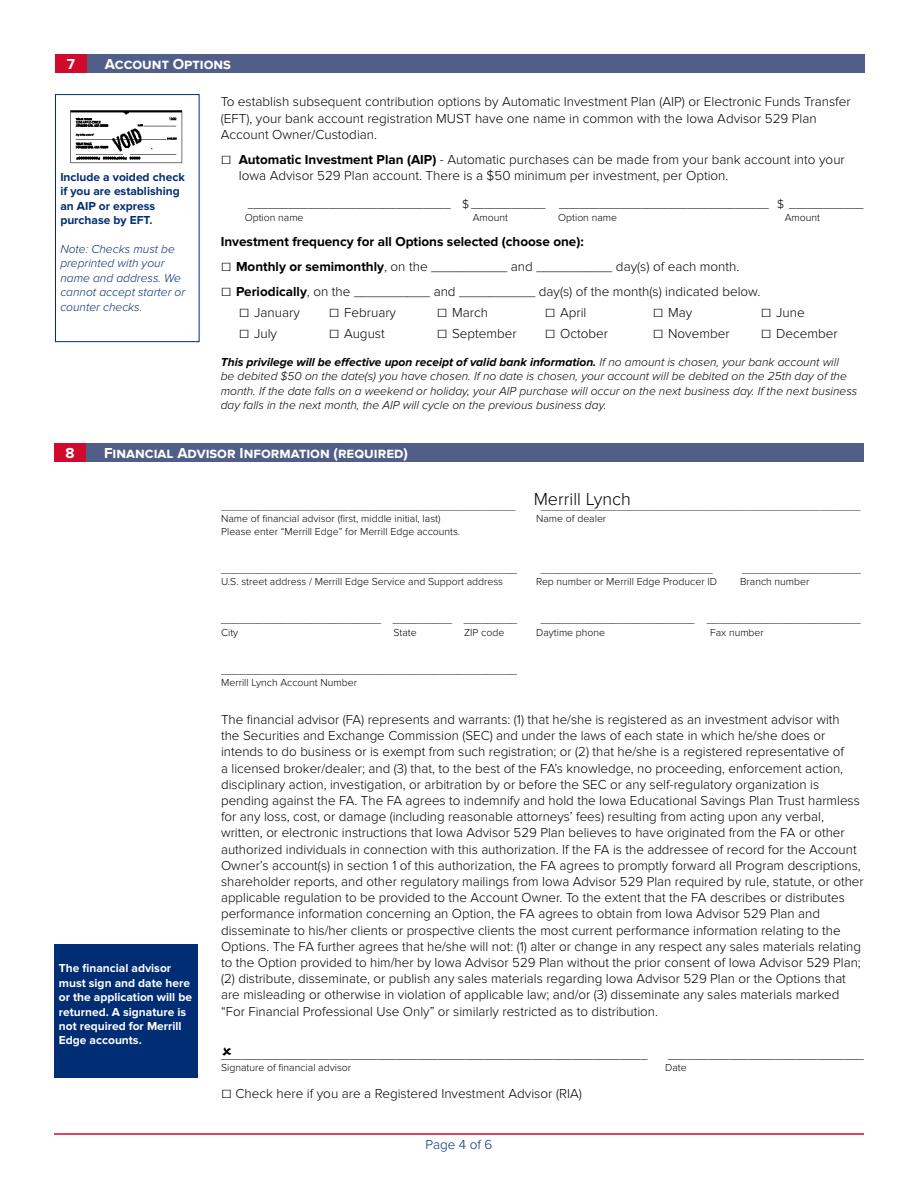
<style>
.page{position:relative;width:918px;height:1188px;background:#fff}
.page>*{position:absolute;margin:0;border:0;box-sizing:border-box;transform-origin:0 0}
.t1{font:300 18px "Proxima Nova";color:#000}
.t2{font:700 15px "Proxima Nova";color:#fff}
.t3{font:300 13.5px/16.2px "Proxima Nova";color:#000}
.t4{font:700 13.5px "Proxima Nova";color:#000}
.t5{font:300 13.5px "Proxima Nova";color:#002d73}
.t6{font:italic 300 12px/14.4px "Proxima Nova";color:#000}
.t7{font:300 12px "Proxima Nova";color:#000}
.t8{font:700 12px/14.4px "Proxima Nova";color:#fff}
.t9{font:italic 300 12px/14.4px "Proxima Nova";color:#002d73}
.t10{font:700 12px/14.4px "Proxima Nova";color:#002d73}
.t11{font:300 10.5px/12.6px "Proxima Nova";color:#000}
.t12{font:300 9px "Proxima Nova";color:#000}
.s1{font-family:"Times New Roman";font-weight:400;font-size:18px}
.s2{font-weight:700}
</style>
<div class="page">
<hr style="left:54px;top:1133px;width:810px;height:2px;background:#d00a2c">
<div style="left:86px;top:443px;width:778px;height:18px;background:#515f88"></div>
<div style="left:54px;top:443px;width:32px;height:18px;background:#d00a2c"></div>
<div style="left:54px;top:944px;width:144px;height:133px;background:#002d73"></div>
<div style="left:87px;top:54px;width:777px;height:18px;background:#515f88"></div>
<div style="left:55px;top:54px;width:32px;height:18px;background:#d00a2c"></div>
<div style="left:55px;top:94px;width:145px;height:248px;border:1px solid #002d73"></div>
<img style="left:70px;top:110px;width:113px;height:54px">
<p class="t2" style="left:67px;top:55px;width:10px">7</p>
<p class="t2" style="left:105px;top:55px;width:128px">Account Options</p>
<p class="t10" style="left:60px;top:170px;width:126px">Include a voided check if you are establishing an AIP or express purchase by EFT.</p>
<p class="t9" style="left:60px;top:242px;width:126px">Note: Checks must be preprinted with your name and address. We cannot accept starter or counter checks.</p>
<p class="t3" style="left:221px;top:94px;width:632px">To establish subsequent contribution options by Automatic Investment Plan (AIP) or Electronic Funds Transfer (EFT), your bank account registration MUST have one name in common with the Iowa Advisor 529 Plan<br>Account Owner/Custodian.</p>
<p class="t3" style="left:239px;top:152px;width:608px;text-indent:-18px"><span class="s1">□</span> <span class="s2">Automatic Investment Plan (AIP)</span> - Automatic purchases can be made from your bank account into your<br>Iowa Advisor 529 Plan account. There is a $50 minimum per investment, per Option.</p>
<p class="t7" style="left:248px;top:197px;width:617px">______________________________ $ ___________ _______________________________ $ ___________</p>
<p class="t11" style="left:245px;top:211px;width:60px">Option name</p>
<p class="t11" style="left:473px;top:211px;width:37px">Amount</p>
<p class="t11" style="left:558px;top:211px;width:60px">Option name</p>
<p class="t11" style="left:785px;top:211px;width:37px">Amount</p>
<p class="t4" style="left:221px;top:234px;width:365px">Investment frequency for all Options selected (choose one):</p>
<p class="t3" style="left:221px;top:259px;width:520px"><span class="s1">□</span> <span class="s2">Monthly or semimonthly</span>, on the __________ and __________ day(s) of each month.</p>
<p class="t3" style="left:221px;top:284px;width:541px"><span class="s1">□</span> <span class="s2">Periodically</span>, on the __________ and __________ day(s) of the month(s) indicated below.</p>
<p class="t3" style="left:239px;top:305px;width:63px"><span class="s1">□</span> January</p>
<p class="t3" style="left:329px;top:305px;width:69px"><span class="s1">□</span> February</p>
<p class="t3" style="left:437px;top:305px;width:53px"><span class="s1">□</span> March</p>
<p class="t3" style="left:545px;top:305px;width:43px"><span class="s1">□</span> April</p>
<p class="t3" style="left:653px;top:305px;width:41px"><span class="s1">□</span> May</p>
<p class="t3" style="left:761px;top:305px;width:45px"><span class="s1">□</span> June</p>
<p class="t3" style="left:239px;top:325px;width:40px"><span class="s1">□</span> July</p>
<p class="t3" style="left:329px;top:325px;width:58px"><span class="s1">□</span> August</p>
<p class="t3" style="left:437px;top:325px;width:82px"><span class="s1">□</span> September</p>
<p class="t3" style="left:545px;top:325px;width:65px"><span class="s1">□</span> October</p>
<p class="t3" style="left:653px;top:325px;width:78px"><span class="s1">□</span> November</p>
<p class="t3" style="left:761px;top:325px;width:78px"><span class="s1">□</span> December</p>
<p class="t6" style="left:221px;top:355px;width:638px"><span class="s2">This privilege will be effective upon receipt of valid bank information.</span> If no amount is chosen, your bank account will<br>be debited $50 on the date(s) you have chosen. If no date is chosen, your account will be debited on the 25th day of the month. If the date falls on a weekend or holiday, your AIP purchase will occur on the next business day. If the next business day falls in the next month, the AIP will cycle on the previous business day.</p>
<p class="t2" style="left:66px;top:444px;width:11px">8</p>
<p class="t2" style="left:104px;top:444px;width:305px">Financial Advisor Information (required)</p>
<p class="t8" style="left:59px;top:961px;width:135px">The financial advisor must sign and date here or the application will be returned. A signature is not required for Merrill<br>Edge accounts.</p>
<h1 class="t1" style="left:534px;top:489px;width:99px">Merrill Lynch</h1>
<p class="t12" style="left:221px;top:502px;width:296px">__________________________________________________________</p>
<p class="t12" style="left:541px;top:502px;width:321px">_______________________________________________________________</p>
<p class="t11" style="left:221px;top:513px;width:221px">Name of financial advisor (first, middle initial, last)</p>
<p class="t11" style="left:536px;top:513px;width:72px">Name of dealer</p>
<p class="t11" style="left:221px;top:525px;width:241px">Please enter “Merrill Edge” for Merrill Edge accounts.</p>
<p class="t11" style="left:221px;top:563px;width:298px">__________________________________________________</p>
<p class="t11" style="left:541px;top:563px;width:173px">_____________________________</p>
<p class="t11" style="left:742px;top:563px;width:120px">____________________</p>
<p class="t11" style="left:221px;top:576px;width:283px">U.S. street address / Merrill Edge Service and Support address</p>
<p class="t11" style="left:536px;top:576px;width:182px">Rep number or Merrill Edge Producer ID</p>
<p class="t11" style="left:740px;top:576px;width:71px">Branch number</p>
<p class="t11" style="left:221px;top:614px;width:298px">___________________________ __________ _________</p>
<p class="t11" style="left:541px;top:614px;width:321px">__________________________ __________________________</p>
<p class="t11" style="left:221px;top:626px;width:19px">City</p>
<p class="t11" style="left:394px;top:626px;width:25px">State</p>
<p class="t11" style="left:464px;top:626px;width:42px">ZIP code</p>
<p class="t11" style="left:536px;top:626px;width:71px">Daytime phone</p>
<p class="t11" style="left:710px;top:626px;width:55px">Fax number</p>
<p class="t11" style="left:221px;top:664px;width:298px">__________________________________________________<br>Merrill Lynch Account Number</p>
<p class="t3" style="left:221px;top:712px;width:644px">The financial advisor (FA) represents and warrants: (1) that he/she is registered as an investment advisor with<br>the Securities and Exchange Commission (SEC) and under the laws of each state in which he/she does or intends to do business or is exempt from such registration; or (2) that he/she is a registered representative of<br>a licensed broker/dealer; and (3) that, to the best of the FA’s knowledge, no proceeding, enforcement action, disciplinary action, investigation, or arbitration by or before the SEC or any self-regulatory organization is pending against the FA. The FA agrees to indemnify and hold the Iowa Educational Savings Plan Trust harmless for any loss, cost, or damage (including reasonable attorneys’ fees) resulting from acting upon any verbal, written, or electronic instructions that Iowa Advisor 529 Plan believes to have originated from the FA or other authorized individuals in connection with this authorization. If the FA is the addressee of record for the Account Owner’s account(s) in section 1 of this authorization, the FA agrees to promptly forward all Program descriptions, shareholder reports, and other regulatory mailings from Iowa Advisor 529 Plan required by rule, statute, or other applicable regulation to be provided to the Account Owner. To the extent that the FA describes or distributes performance information concerning an Option, the FA agrees to obtain from Iowa Advisor 529 Plan and disseminate to his/her clients or prospective clients the most current performance information relating to the Options. The FA further agrees that he/she will not: (1) alter or change in any respect any sales materials relating to the Option provided to him/her by Iowa Advisor 529 Plan without the prior consent of Iowa Advisor 529 Plan; (2) distribute, disseminate, or publish any sales materials regarding Iowa Advisor 529 Plan or the Options that are misleading or otherwise in violation of applicable law; and/or (3) disseminate any sales materials marked “For Financial Professional Use Only” or similarly restricted as to distribution.</p>
<p class="t7" style="left:221px;top:1048px;width:428px">_______________________________________________________________</p>
<p class="t7" style="left:668px;top:1048px;width:198px">_____________________________</p>
<p class="t11" style="left:221px;top:1062px;width:132px">Signature of financial advisor</p>
<p class="t11" style="left:665px;top:1062px;width:23px">Date</p>
<p class="t3" style="left:221px;top:1086px;width:362px"><span class="s1">□</span> Check here if you are a Registered Investment Advisor (RIA)</p>
<p class="t5" style="left:426px;top:1137px;width:68px">Page 4 of 6</p>
</div>
